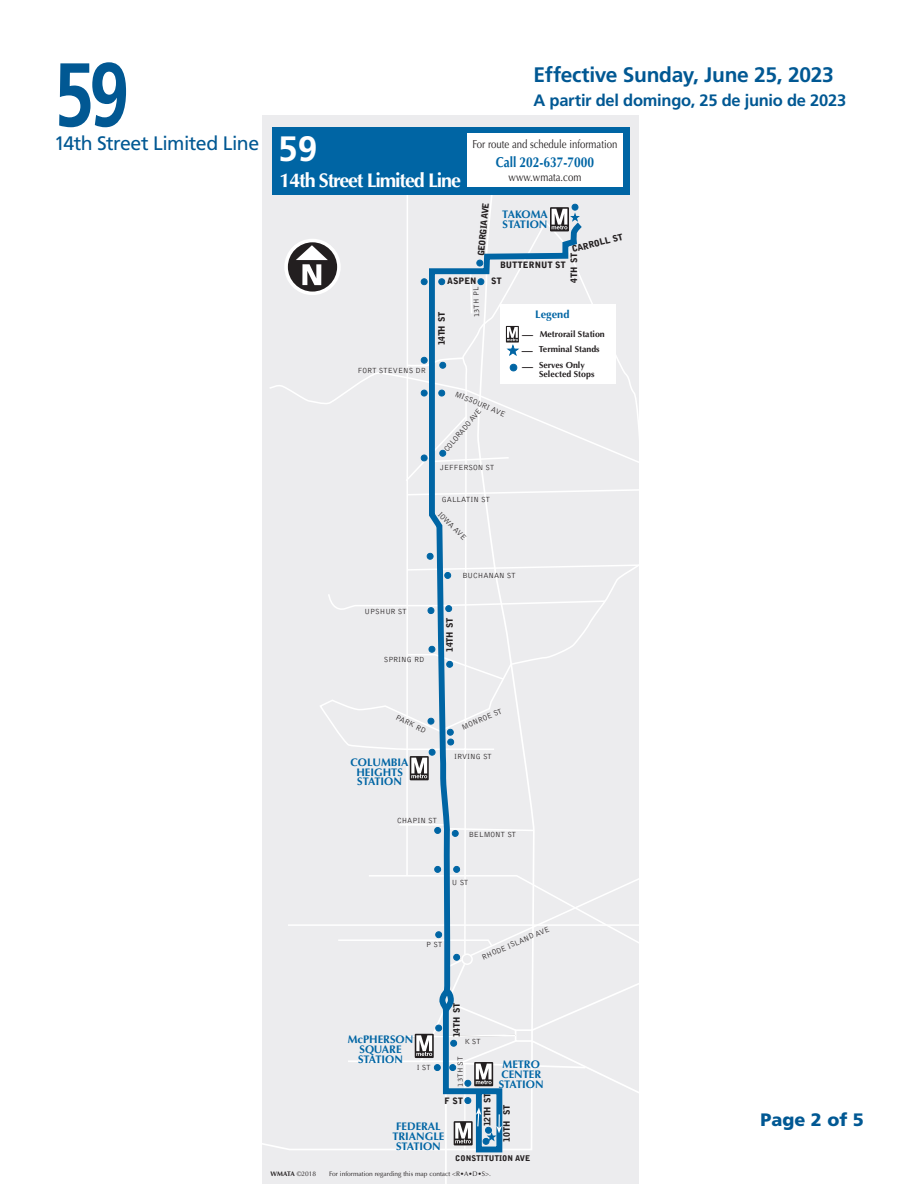
<style>
.page{position:relative;width:918px;height:1188px;background:#fff}
.page>*{position:absolute;margin:0;border:0;box-sizing:border-box;transform-origin:0 0}
.t1{font:700 90px "Frutiger";color:#015893;scale:.8 1}
.t2{font:700 35.25px "Frutiger";color:#fff}
.t3{font:700 21px "Frutiger";letter-spacing:-.015em;color:#015893}
.t4{font:700 19.8px "Optima";letter-spacing:-.06em;color:#fff}
.t5{font:19.5px "Frutiger";letter-spacing:-.03em;color:#015893}
.t6{font:900 18px "Frutiger";color:#015893}
.t7{font:700 16.5px "Frutiger";letter-spacing:-.015em;color:#015893}
.t8{font:700 14.4px "Optima";color:#0065a4;scale:.83 1}
.t9{font:11.55px "Optima";color:#231f20;scale:.83 1}
.t10{font:700 10.95px/9.8px "Optima";color:#0065a4;text-align:center}
.t11{font:700 10.95px "Optima";color:#231f20}
.t12{font:900 8.85px "Bell Gothic";letter-spacing:-.035em;color:#231f20}
.t13{font:700 8.85px/14.9px "Optima";color:#231f20}
.t14{font:900 8.85px "Bell Gothic";color:#231f20}
.t15{font:900 7.8px "Bell Gothic";color:#231f20}
.t16{font:300 7.65px "Bell Gothic";color:#231f20}
.t17{font:6.6px "Optima";color:#231f20}
.t18{font:700 6.6px "Optima";letter-spacing:-.025em;color:#231f20}
.s1{font-size:10.95px}
.s2{font-weight:400}
</style>
<div class="page">
<div style="left:263px;top:115px;width:376px;height:1068px;background:#ececee"></div>
<hr style="left:445px;top:1090px;width:2px;height:93px;background:#fff">
<div style="left:273px;top:127px;width:357px;height:67px;background:#0065a4"></div>
<div style="left:467px;top:133px;width:155px;height:54px;background:#fff"></div>
<svg style="left:263px;top:152px;width:376px;height:999px"></svg>
<h1 class="t1" style="left:54px;top:42px;width:95px">59</h1>
<h3 class="t5" style="left:54px;top:131px;width:207px">14th Street Limited Line</h3>
<h2 class="t2" style="left:278px;top:128px;width:41px">59</h2>
<h3 class="t4" style="left:280px;top:169px;width:183px">14th Street Limited Line</h3>
<h3 class="t3" style="left:534px;top:62px;width:302px">Effective Sunday, June 25, 2023</h3>
<h3 class="t7" style="left:534px;top:90px;width:314px">A partir del domingo, 25 de junio de 2023</h3>
<h3 class="t9" style="left:473px;top:137px;width:176px">For route and schedule information</h3>
<h3 class="t8" style="left:496px;top:153px;width:120px">Call 202-637-7000</h3>
<h3 class="t9" style="left:509px;top:170px;width:89px">www.wmata.com</h3>
<p class="t16" style="left:358px;top:367px;width:70px">FORT STEVENS DR</p>
<p class="t12" style="left:476px;top:256px;width:55px;rotate:-85deg">GEORGIA AVE</p>
<h3 class="t10" style="left:502px;top:210px;width:47px;text-align:left">TAKOMA<br>STATION</h3>
<p class="t12" style="left:571px;top:244px;width:54px;rotate:-14deg">CARROLL ST</p>
<p class="t12" style="left:569px;top:283px;width:31px;rotate:-90deg">4TH ST</p>
<p class="t14" style="left:500px;top:259px;width:67px">BUTTERNUT ST</p>
<p class="t12" style="left:447px;top:276px;width:31px">ASPEN</p>
<p class="t12" style="left:491px;top:276px;width:12px">ST</p>
<p class="t12" style="left:436px;top:345px;width:36px;rotate:-90deg">14TH ST</p>
<p class="t16" style="left:473px;top:318px;width:32px;rotate:-91deg">13TH PL</p>
<p class="t16" style="left:457px;top:390px;width:56px;rotate:23deg">MISSOURI AVE</p>
<p class="t16" style="left:442px;top:448px;width:55px;rotate:-50deg">COLORADO AVE</p>
<p class="t16" style="left:440px;top:463px;width:56px">JEFFERSON ST</p>
<p class="t16" style="left:442px;top:495px;width:50px">GALLATIN ST</p>
<p class="t16" style="left:442px;top:510px;width:38px;rotate:45deg">IOWA AVE</p>
<h3 class="t10" style="left:535px;top:310px;width:36px">Legend</h3>
<p class="t13" style="left:539px;top:327px;width:68px;text-indent:-17px"><span class="s1">—</span> Metrorail Station<br>Terminal Stands</p>
<p class="t13" style="left:539px;top:361px;width:57px;line-height:8.9px;text-indent:-17px"><span class="s1">—</span> Serves Only<br>Selected Stops</p>
<h3 class="t11" style="left:522px;top:344px;width:13px">—</h3>
<p class="t16" style="left:364px;top:607px;width:44px">UPSHUR ST</p>
<p class="t16" style="left:384px;top:655px;width:42px">SPRING RD</p>
<p class="t16" style="left:462px;top:572px;width:55px">BUCHANAN ST</p>
<p class="t12" style="left:444px;top:652px;width:36px;rotate:-90deg">14TH ST</p>
<p class="t16" style="left:398px;top:713px;width:34px;rotate:26deg">PARK RD</p>
<h3 class="t10" style="left:351px;top:757px;width:60px">COLUMBIA<br>HEIGHTS<br>STATION</h3>
<p class="t16" style="left:397px;top:816px;width:42px">CHAPIN ST</p>
<p class="t16" style="left:461px;top:724px;width:45px;rotate:-23deg">MONROE ST</p>
<p class="t16" style="left:454px;top:752px;width:39px">IRVING ST</p>
<p class="t16" style="left:469px;top:830px;width:49px">BELMONT ST</p>
<p class="t16" style="left:452px;top:878px;width:18px">U ST</p>
<p class="t16" style="left:426px;top:940px;width:18px">P ST</p>
<p class="t16" style="left:481px;top:953px;width:74px;rotate:-23deg">RHODE ISLAND AVE</p>
<h3 class="t10" style="left:348px;top:1035px;width:67px">McPHERSON<br>SQUARE<br>STATION</h3>
<p class="t16" style="left:417px;top:1064px;width:16px">I ST</p>
<p class="t12" style="left:451px;top:1037px;width:36px;rotate:-90deg">14TH ST</p>
<p class="t16" style="left:465px;top:1038px;width:18px">K ST</p>
<p class="t16" style="left:456px;top:1087px;width:31px;rotate:-90deg">13TH ST</p>
<h3 class="t10" style="left:499px;top:1060px;width:46px">METRO<br>CENTER<br>STATION</h3>
<p class="t12" style="left:482px;top:1126px;width:34px;rotate:-90deg">12TH ST</p>
<p class="t12" style="left:445px;top:1096px;width:20px">F ST</p>
<p class="t12" style="left:501px;top:1142px;width:39px;rotate:-90deg">10TH ST</p>
<p class="t15" style="left:455px;top:1153px;width:77px">CONSTITUTION AVE</p>
<h3 class="t10" style="left:392px;top:1122px;width:53px">FEDERAL<br>TRIANGLE<br>STATION</h3>
<p class="t18" style="left:271px;top:1170px;width:47px">WMATA <span class="s2">©2018</span></p>
<p class="t17" style="left:329px;top:1170px;width:163px">For information regarding this map contact &lt;R•A•D•S&gt;.</p>
<h3 class="t6" style="left:760px;top:1109px;width:105px">Page 2 of 5</h3>
</div>
